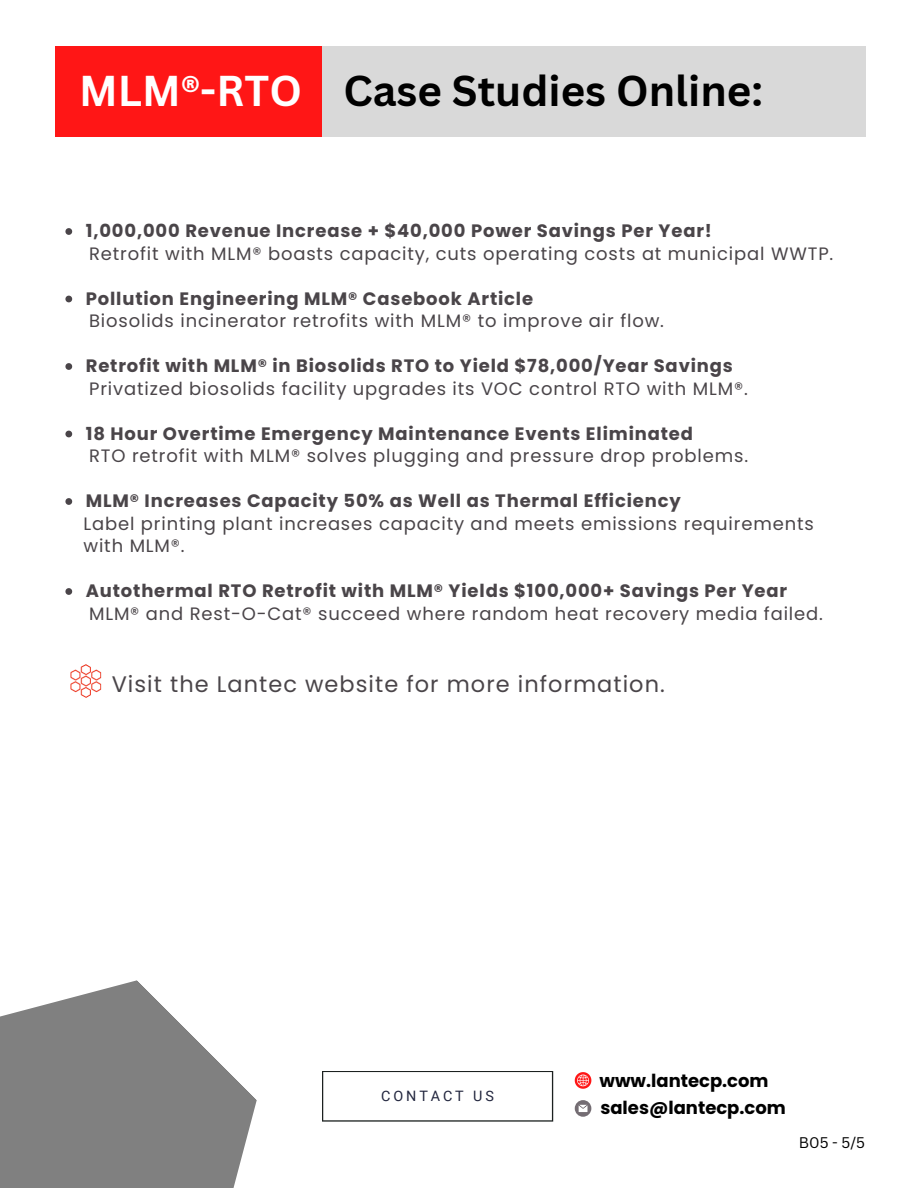
<style>
.page{position:relative;width:918px;height:1188px;background:#fff}
.page>*{position:absolute;margin:0;border:0;box-sizing:border-box;transform-origin:0 0}
.t1{font:700 42px "Canva Sans";color:#000}
.t2{font:700 42px "Canva Sans";color:#fff}
.t3{font:22.5px "Poppins";letter-spacing:.045em;color:#4a4549}
.t4{font:18px "Poppins";letter-spacing:.045em;color:#4a4549}
.t5{font:700 18px "Poppins";letter-spacing:.045em;color:#4a4549}
.t6{font:700 18px "Poppins";color:#000}
.t7{font:15px "Canva Sans";color:#000}
.t8{font:14.4px "Roboto";letter-spacing:.2em;color:#22263e}
</style>
<div class="page">
<svg style="left:0;top:980px;width:257px;height:208px;fill:#808080"></svg>
<svg style="left:322px;top:1071px;width:231px;height:51px"></svg>
<svg style="left:575px;top:1072px;width:16px;height:17px"></svg>
<svg style="left:575px;top:1100px;width:16px;height:17px"></svg>
<svg style="left:65px;top:228px;width:7px;height:7px"></svg>
<svg style="left:65px;top:296px;width:7px;height:6px"></svg>
<svg style="left:65px;top:363px;width:7px;height:7px"></svg>
<svg style="left:65px;top:431px;width:7px;height:6px"></svg>
<svg style="left:65px;top:498px;width:7px;height:7px"></svg>
<svg style="left:65px;top:588px;width:7px;height:7px"></svg>
<div style="left:322px;top:47px;width:544px;height:90px;background:#d9d9d9"></div>
<div style="left:55px;top:47px;width:267px;height:90px;background:#ff1616"></div>
<img style="left:71px;top:665px;width:31px;height:32px">
<p class="t2" style="left:79px;top:61px;width:224px">MLM®-RTO</p>
<p class="t1" style="left:343px;top:61px;width:421px">Case Studies Online:</p>
<p class="t5" style="left:86px;top:218px;width:628px">1,000,000 Revenue Increase + $40,000 Power Savings Per Year!</p>
<p class="t4" style="left:89px;top:241px;width:746px">Retrofit with MLM® boasts capacity, cuts operating costs at municipal WWTP.</p>
<p class="t5" style="left:86px;top:286px;width:449px">Pollution Engineering MLM® Casebook Article</p>
<p class="t4" style="left:89px;top:308px;width:576px">Biosolids incinerator retrofits with MLM® to improve air flow.</p>
<p class="t5" style="left:86px;top:353px;width:649px">Retrofit with MLM® in Biosolids RTO to Yield $78,000/Year Savings</p>
<p class="t4" style="left:89px;top:376px;width:660px">Privatized biosolids facility upgrades its VOC control RTO with MLM®.</p>
<p class="t5" style="left:86px;top:421px;width:609px">18 Hour Overtime Emergency Maintenance Events Eliminated</p>
<p class="t4" style="left:89px;top:443px;width:661px">RTO retrofit with MLM® solves plugging and pressure drop problems.</p>
<p class="t5" style="left:86px;top:488px;width:596px">MLM® Increases Capacity 50% as Well as Thermal Efficiency</p>
<p class="t4" style="left:84px;top:511px;width:732px">Label printing plant increases capacity and meets emissions requirements</p>
<p class="t4" style="left:84px;top:533px;width:103px">with MLM®.</p>
<p class="t5" style="left:86px;top:578px;width:703px">Autothermal RTO Retrofit with MLM® Yields $100,000+ Savings Per Year</p>
<p class="t4" style="left:89px;top:601px;width:735px">MLM® and Rest-O-Cat® succeed where random heat recovery media failed.</p>
<p class="t3" style="left:112px;top:668px;width:555px">Visit the Lantec website for more information.</p>
<p class="t8" style="left:381px;top:1088px;width:114px">CONTACT US</p>
<p class="t6" style="left:599px;top:1068px;width:171px">www.lantecp.com</p>
<p class="t6" style="left:600px;top:1095px;width:187px">sales@lantecp.com</p>
<p class="t7" style="left:799px;top:1132px;width:68px">B05 - 5/5</p>
</div>
